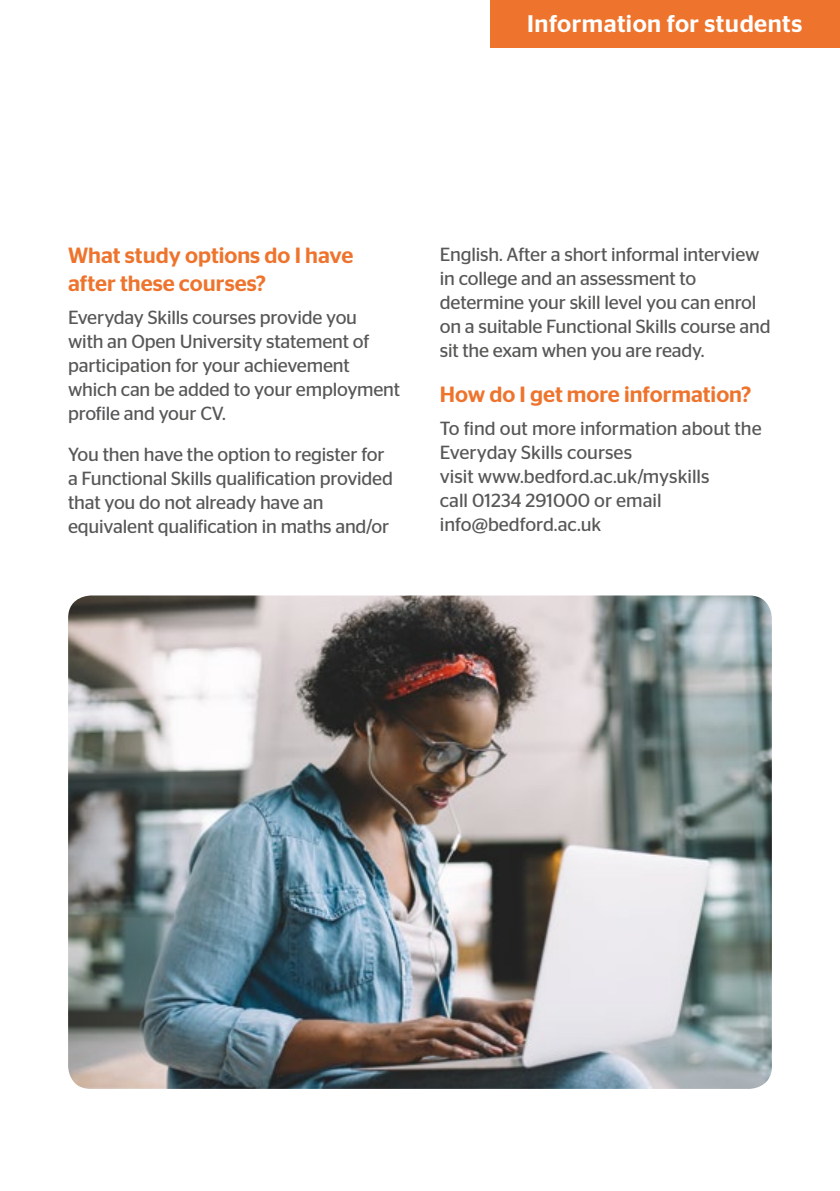
<style>
.page{position:relative;width:840px;height:1191px;background:#fff}
.page>*{position:absolute;margin:0;border:0;box-sizing:border-box;transform-origin:0 0}
.t1{font:500 24px "Stag Sans";letter-spacing:.02em;color:#fff}
.t2{font:500 22px/28px "Stag Sans";color:#ee742d}
.t3{font:19px/24px "Stag Sans";letter-spacing:-.01em;color:#575756}
</style>
<div class="page">
<img style="left:68px;top:595px;width:703px;height:494px">
<div style="left:490px;top:0;width:349px;height:47px;background:#ee742d"></div>
<p class="t1" style="left:527px;top:10px;width:276px">Information for students</p>
<p class="t2" style="left:68px;top:242px;width:286px">What study options do I have after these courses?</p>
<p class="t3" style="left:68px;top:305px;width:333px">Everyday Skills courses provide you<br>with an Open University statement of participation for your achievement which can be added to your employment profile and your CV.</p>
<p class="t3" style="left:68px;top:442px;width:326px">You then have the option to register for a Functional Skills qualification provided that you do not already have an equivalent qualification in maths and/or</p>
<p class="t3" style="left:439px;top:242px;width:332px">English. After a short informal interview in college and an assessment to determine your skill level you can enrol on a suitable Functional Skills course and sit the exam when you are ready.</p>
<p class="t2" style="left:439px;top:380px;width:313px">How do I get more information?</p>
<p class="t3" style="left:439px;top:416px;width:323px">To find out more information about the<br>Everyday Skills courses<br>visit www.bedford.ac.uk/myskills<br>call 01234 291000 or email info@bedford.ac.uk</p>
</div>
